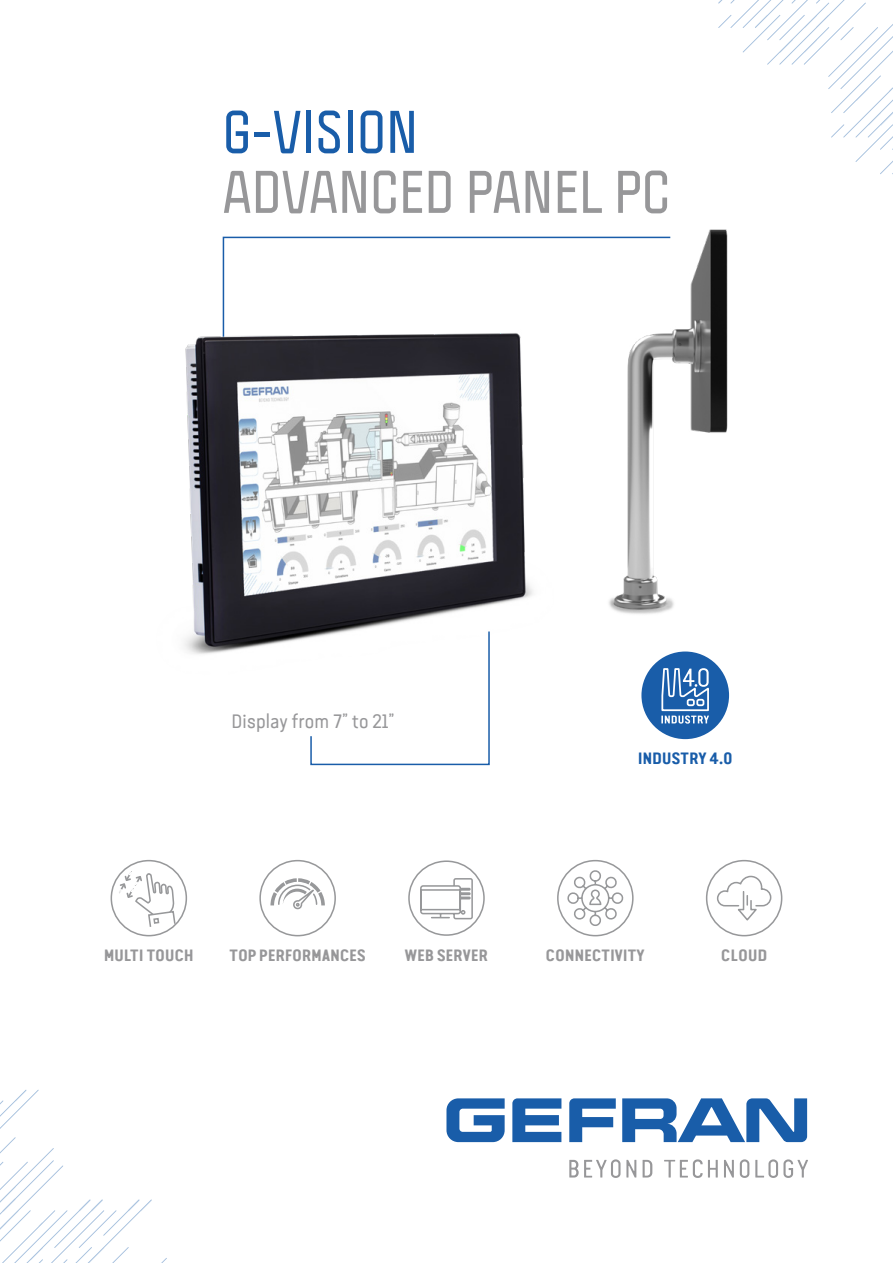
<style>
.page{position:relative;width:893px;height:1263px;background:#fff}
.page>*{position:absolute;margin:0;border:0;box-sizing:border-box;transform-origin:0 0}
.t1{font:700 52.5px "Politica";letter-spacing:.01em;color:#979799}
.t2{font:700 52.5px "Politica";letter-spacing:.01em;color:#195da9}
.t3{font:19.5px "Van Condensed Pro";color:#979799}
.t4{font:700 16.5px "Van Condensed Pro";letter-spacing:-.02em;color:#979799}
.t5{font:700 16.5px "Van Condensed Pro";letter-spacing:-.02em;color:#195da9}
</style>
<div class="page">
<svg style="left:512px;top:1098px;width:49px;height:44px"></svg>
<svg style="left:569px;top:1098px;width:47px;height:44px"></svg>
<svg style="left:446px;top:1098px;width:59px;height:44px"></svg>
<svg style="left:622px;top:1098px;width:185px;height:44px"></svg>
<svg style="left:569px;top:1159px;width:239px;height:19px"></svg>
<div style="left:111px;top:860px;width:76px;height:76px;border:2px solid #97989a;border-radius:50%"></div>
<svg style="left:116px;top:860px;width:61px;height:69px"></svg>
<svg style="left:270px;top:878px;width:55px;height:32px"></svg>
<div style="left:259px;top:860px;width:77px;height:76px;border:2px solid #97989a;border-radius:50%"></div>
<div style="left:408px;top:860px;width:77px;height:76px;border:2px solid #97989a;border-radius:50%"></div>
<svg style="left:420px;top:878px;width:53px;height:42px"></svg>
<svg style="left:557px;top:860px;width:77px;height:76px"></svg>
<svg style="left:717px;top:875px;width:55px;height:46px"></svg>
<div style="left:706px;top:860px;width:76px;height:76px;border:2px solid #97989a;border-radius:50%"></div>
<svg style="left:222px;top:236px;width:256px;height:35px"></svg>
<svg style="left:718px;top:0;width:175px;height:174px"></svg>
<svg style="left:0;top:1090px;width:167px;height:173px"></svg>
<svg style="left:310px;top:697px;width:180px;height:69px"></svg>
<img style="left:478px;top:229px;width:250px;height:455px">
<img style="left:184px;top:271px;width:522px;height:426px">
<div style="left:641px;top:651px;width:88px;height:88px;background:#195da9;border-radius:50%"></div>
<svg style="left:661px;top:668px;width:48px;height:56px"></svg>
<h1 class="t2" style="left:223px;top:93px;width:196px">G-VISION</h1>
<h1 class="t1" style="left:223px;top:153px;width:449px">ADVANCED PANEL PC</h1>
<p class="t3" style="left:232px;top:707px;width:165px">Display from 7” to 21”</p>
<p class="t5" style="left:638px;top:746px;width:96px">INDUSTRY 4.0</p>
<p class="t4" style="left:104px;top:943px;width:92px">MULTI TOUCH</p>
<p class="t4" style="left:229px;top:943px;width:138px">TOP PERFORMANCES</p>
<p class="t4" style="left:405px;top:943px;width:85px">WEB SERVER</p>
<p class="t4" style="left:546px;top:943px;width:101px">CONNECTIVITY</p>
<p class="t4" style="left:721px;top:943px;width:48px">CLOUD</p>
</div>
